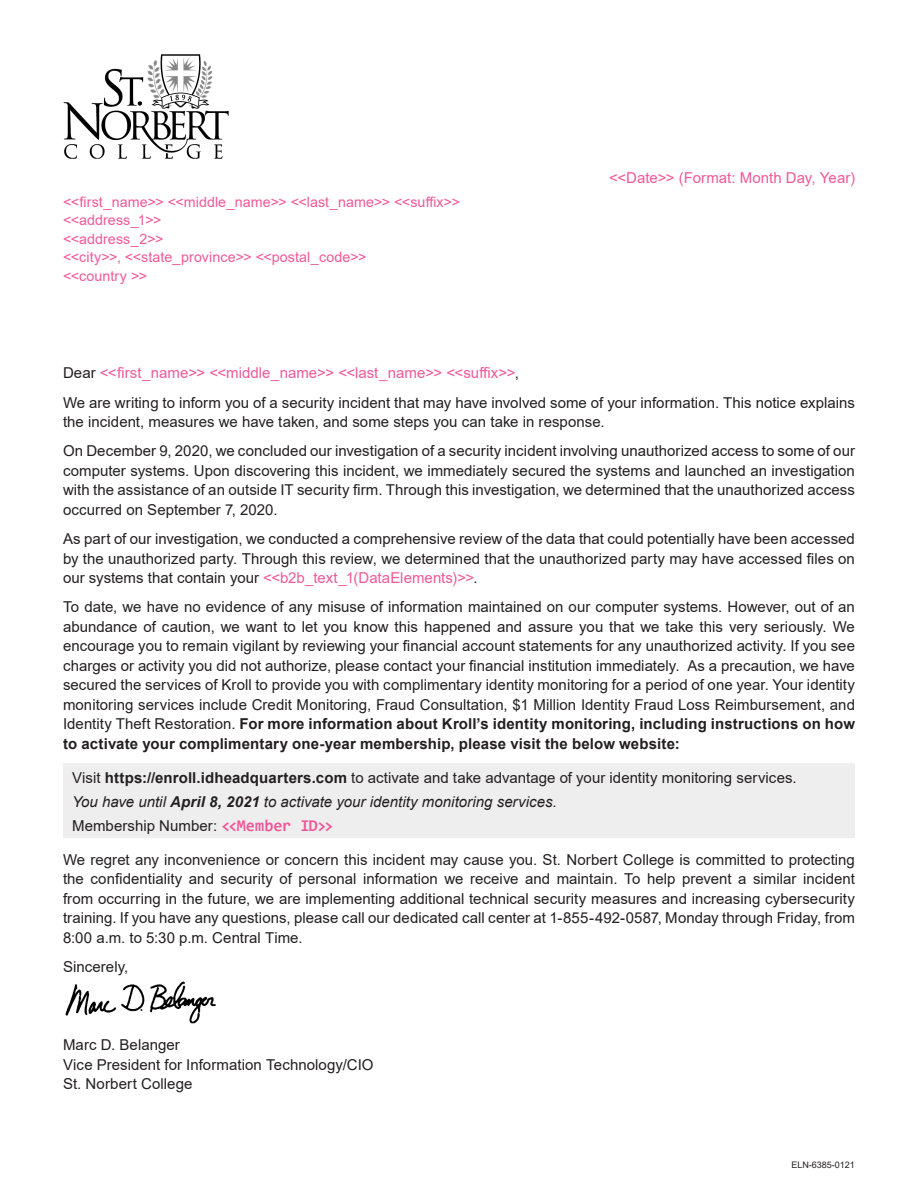
<style>
.page{position:relative;width:918px;height:1188px;background:#fff}
.page>*{position:absolute;margin:0;border:0;box-sizing:border-box;transform-origin:0 0}
.t1{font:15px/19.5px "Arial";letter-spacing:.005em;color:#231f20}
.t2{font:15px "Arial";color:#ef5999}
.t3{font:14.25px/18.6px "Arial";letter-spacing:.005em;color:#ef5999}
.t4{font:9px "Arial";color:#231f20}
.s1{color:#ef5999}
.s2{font-weight:700}
.s3{font-style:italic}
.s4{font-weight:700;font-style:italic}
.s5{font-family:"Consolas";font-weight:700;font-size:16.5px;color:#ef5999}
</style>
<div class="page">
<div style="left:63px;top:763px;width:792px;height:26px;background:#eeeeef"></div>
<div style="left:63px;top:787px;width:792px;height:26px;background:#eeeeef"></div>
<div style="left:63px;top:811px;width:792px;height:27px;background:#eeeeef"></div>
<img style="left:65px;top:981px;width:151px;height:43px">
<img style="left:63px;top:54px;width:165px;height:105px">
<p class="t3" style="left:63px;top:192px;width:399px">&lt;&lt;first_name&gt;&gt; &lt;&lt;middle_name&gt;&gt; &lt;&lt;last_name&gt;&gt; &lt;&lt;suffix&gt;&gt; &lt;&lt;address_1&gt;&gt;<br>&lt;&lt;address_2&gt;&gt;<br>&lt;&lt;city&gt;&gt;, &lt;&lt;state_province&gt;&gt; &lt;&lt;postal_code&gt;&gt;<br>&lt;&lt;country &gt;&gt;</p>
<p class="t2" style="left:609px;top:167px;width:247px">&lt;&lt;Date&gt;&gt; (Format: Month Day, Year)</p>
<p class="t1" style="left:63px;top:358px;width:794px;line-height:29.2px">Dear <span class="s1">&lt;&lt;first_name&gt;&gt; &lt;&lt;middle_name&gt;&gt; &lt;&lt;last_name&gt;&gt; &lt;&lt;suffix&gt;&gt;</span>,<br>We are writing to inform you of a security incident that may have involved some of your information. This notice explains</p>
<p class="t1" style="left:63px;top:407px;width:794px;line-height:29.2px">the incident, measures we have taken, and some steps you can take in response.<br>On December 9, 2020, we concluded our investigation of a security incident involving unauthorized access to some of our</p>
<p class="t1" style="left:63px;top:461px;width:794px;text-align:justify">computer systems. Upon discovering this incident, we immediately secured the systems and launched an investigation with the assistance of an outside IT security firm. Through this investigation, we determined that the unauthorized access occurred on September 7, 2020.</p>
<p class="t1" style="left:63px;top:529px;width:793px;text-align:justify">As part of our investigation, we conducted a comprehensive review of the data that could potentially have been accessed by the unauthorized party. Through this review, we determined that the unauthorized party may have accessed files on our systems that contain your <span class="s1">&lt;&lt;b2b_text_1(DataElements)&gt;&gt;</span>.</p>
<p class="t1" style="left:63px;top:597px;width:794px;text-align:justify">To date, we have no evidence of any misuse of information maintained on our computer systems. However, out of an abundance of caution, we want to let you know this happened and assure you that we take this very seriously. We encourage you to remain vigilant by reviewing your financial account statements for any unauthorized activity. If you see charges or activity you did not authorize, please contact your financial institution immediately. As a precaution, we have secured the services of Kroll to provide you with complimentary identity monitoring for a period of one year. Your identity monitoring services include Credit Monitoring, Fraud Consultation, $1 Million Identity Fraud Loss Reimbursement, and Identity Theft Restoration. <span class="s2">For more information about Kroll’s identity monitoring, including instructions on how to activate your complimentary one-year membership, please visit the below website:</span></p>
<p class="t1" style="left:72px;top:765px;width:726px;line-height:24px">Visit <span class="s2">https://enroll.idheadquarters.com</span> to activate and take advantage of your identity monitoring services.<br><span class="s3">You have until</span> <span class="s4">April 8, 2021</span> <span class="s3">to activate your identity monitoring services.<br></span>Membership Number: <span class="s5">&lt;&lt;Member ID&gt;&gt;</span></p>
<p class="t1" style="left:63px;top:850px;width:794px;text-align:justify">We regret any inconvenience or concern this incident may cause you. St. Norbert College is committed to protecting the confidentiality and security of personal information we receive and maintain. To help prevent a similar incident from occurring in the future, we are implementing additional technical security measures and increasing cybersecurity training. If you have any questions, please call our dedicated call center at 1-855-492-0587, Monday through Friday, from 8:00 a.m. to 5:30 p.m. Central Time.</p>
<p class="t1" style="left:63px;top:957px;width:67px">Sincerely,</p>
<p class="t1" style="left:63px;top:1035px;width:312px">Marc D. Belanger<br>Vice President for Information Technology/CIO<br>St. Norbert College</p>
<p class="t4" style="left:791px;top:1158px;width:65px">ELN-6385-0121</p>
</div>
